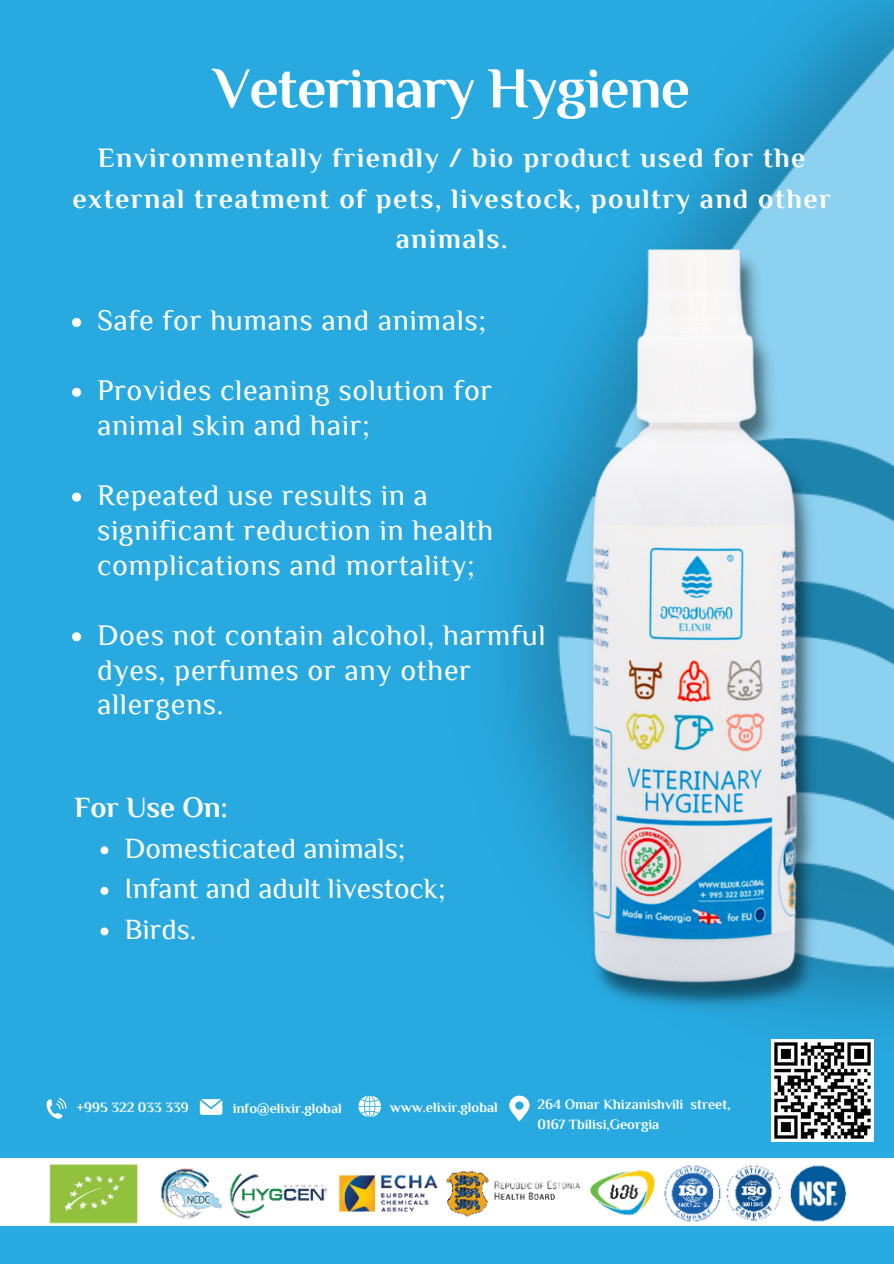
<style>
.page{position:relative;width:894px;height:1264px;background:#fff}
.page>*{position:absolute;margin:0;border:0;box-sizing:border-box;transform-origin:0 0}
.t1{font:700 57.75px "Philosopher";letter-spacing:-.02em;color:#fff}
.t2{font:30px/35px "Philosopher";letter-spacing:.02em;color:#fff}
.t3{font:29.25px "Philosopher";color:#fff}
.t4{font:700 29.25px "Philosopher";color:#fff}
.t5{font:700 28.05px/40.5px "Philosopher";letter-spacing:.055em;color:#fff;text-align:center}
.t6{font:700 14.1px/19.4px "Philosopher";color:#fff}
</style>
<div class="page">
<div style="left:0;top:0;width:893px;height:1263px;background:#28aae1"></div>
<img style="left:66px;top:0;width:827px;height:1142px">
<div style="left:0;top:1157px;width:893px;height:68px;background:#fff"></div>
<img style="left:42px;top:1157px;width:809px;height:67px">
<img style="left:507px;top:199px;width:386px;height:840px">
<svg style="left:72px;top:318px;width:9px;height:9px"></svg>
<svg style="left:72px;top:388px;width:9px;height:9px"></svg>
<svg style="left:72px;top:492px;width:9px;height:9px"></svg>
<svg style="left:72px;top:632px;width:9px;height:9px"></svg>
<svg style="left:100px;top:846px;width:8px;height:8px"></svg>
<svg style="left:100px;top:886px;width:8px;height:8px"></svg>
<svg style="left:100px;top:927px;width:8px;height:8px"></svg>
<svg style="left:200px;top:1099px;width:22px;height:15px"></svg>
<svg style="left:509px;top:1095px;width:20px;height:26px"></svg>
<svg style="left:358px;top:1095px;width:23px;height:21px"></svg>
<svg style="left:46px;top:1098px;width:20px;height:21px"></svg>
<img style="left:771px;top:1039px;width:102px;height:102px">
<p class="t1" style="left:213px;top:57px;width:477px">Veterinary Hygiene</p>
<p class="t5" style="left:73px;top:138px;width:759px">Environmentally friendly / bio product used for the external treatment of pets, livestock, poultry and other animals.</p>
<p class="t2" style="left:97px;top:303px;width:390px">Safe for humans and animals;</p>
<p class="t2" style="left:97px;top:373px;width:397px">Provides cleaning solution for animal skin and hair;</p>
<p class="t2" style="left:97px;top:478px;width:398px">Repeated use results in a significant reduction in health complications and mortality;</p>
<p class="t2" style="left:97px;top:617px;width:450px">Does not contain alcohol, harmful dyes, perfumes or any other allergens.</p>
<p class="t4" style="left:75px;top:791px;width:154px">For Use On:</p>
<p class="t3" style="left:124px;top:832px;width:282px">Domesticated animals;</p>
<p class="t3" style="left:124px;top:872px;width:322px">Infant and adult livestock;</p>
<p class="t3" style="left:124px;top:913px;width:73px">Birds.</p>
<p class="t6" style="left:76px;top:1098px;width:114px">+995 322 033 339</p>
<p class="t6" style="left:233px;top:1098px;width:110px">info@elixir.global</p>
<p class="t6" style="left:390px;top:1098px;width:109px">www.elixir.global</p>
<p class="t6" style="left:537px;top:1095px;width:195px">264 Omar Khizanishvili street,<br>0167 Tbilisi,Georgia</p>
</div>
